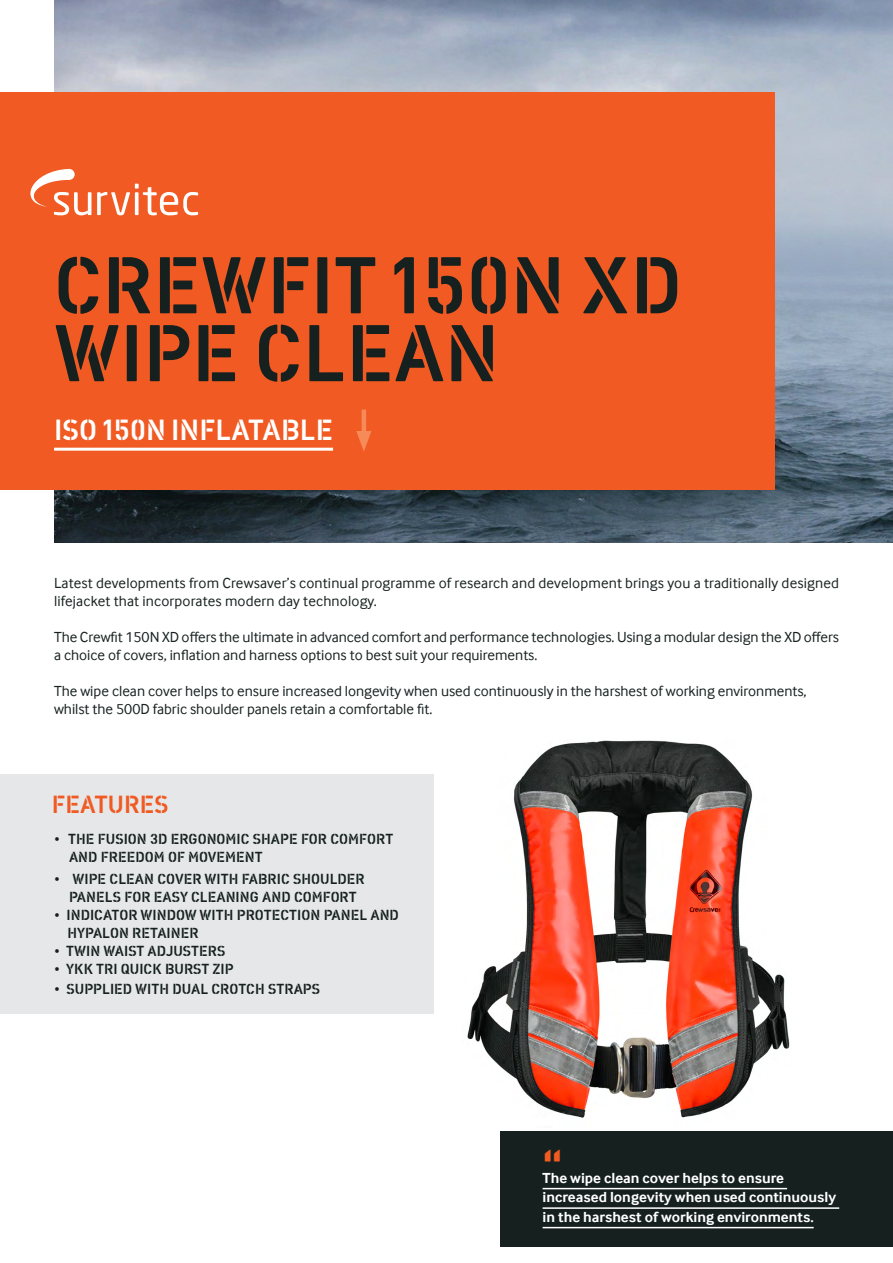
<style>
.page{position:relative;width:893px;height:1263px;background:#fff}
.page>*{position:absolute;margin:0;border:0;box-sizing:border-box;transform-origin:0 0}
.t1{font:82.5px/67.9px "Vtg Stencil DIN";color:#16211f}
.t2{font:48px "Vtg Stencil DIN";color:#f15a22}
.t3{font:30px "Vtg Stencil DIN";color:#fff}
.t4{font:25.5px "Vtg Stencil DIN";color:#f15a22}
.t5{font:15px/18px "Inter Face";color:#16211f}
.t6{font:15px/18px "Vtg Stencil DIN";color:#16211f}
.t7{font:700 15px/19.5px "Inter Face";color:#fff}
</style>
<div class="page">
<img style="left:54px;top:0;width:839px;height:542px">
<div style="left:0;top:93px;width:775px;height:397px;background:#f15a22"></div>
<hr style="left:362px;top:410px;width:4px;height:29px;background:#f68a58">
<svg style="left:356px;top:431px;width:15px;height:21px"></svg>
<div style="left:0;top:775px;width:434px;height:239px;background:#e6e7e8"></div>
<div style="left:500px;top:1131px;width:393px;height:116px;background:#16211f"></div>
<hr style="left:543px;top:1188px;width:244px;height:1px;background:#fff">
<hr style="left:543px;top:1207px;width:296px;height:2px;background:#fff">
<hr style="left:543px;top:1227px;width:271px;height:1px;background:#fff">
<img style="left:467px;top:740px;width:323px;height:378px">
<hr style="left:54px;top:448px;width:279px;height:3px;background:#fff">
<svg style="left:97px;top:184px;width:101px;height:31px"></svg>
<svg style="left:30px;top:169px;width:61px;height:46px"></svg>
<img style="left:589px;top:1036px;width:87px;height:64px">
<h1 class="t1" style="left:54px;top:254px;width:629px">CREWFIT 150N XD<br>WIPE CLEAN</h1>
<h3 class="t3" style="left:54px;top:412px;width:281px">ISO 150N INFLATABLE</h3>
<p class="t5" style="left:54px;top:576px;width:786px">Latest developments from Crewsaver’s continual programme of research and development brings you a traditionally designed lifejacket that incorporates modern day technology.</p>
<p class="t5" style="left:54px;top:630px;width:786px">The Crewfit 150N XD offers the ultimate in advanced comfort and performance technologies. Using a modular design the XD offers a choice of covers, inflation and harness options to best suit your requirements.</p>
<p class="t5" style="left:54px;top:684px;width:754px">The wipe clean cover helps to ensure increased longevity when used continuously in the harshest of working environments, whilst the 500D fabric shoulder panels retain a comfortable fit.</p>
<h3 class="t4" style="left:52px;top:790px;width:118px">FEATURES</h3>
<p class="t6" style="left:69px;top:830px;width:326px;text-indent:-15px">• THE FUSION 3D ERGONOMIC SHAPE FOR COMFORT<br>AND FREEDOM OF MOVEMENT</p>
<p class="t6" style="left:54px;top:871px;width:312px;text-align:center">• WIPE CLEAN COVER WITH FABRIC SHOULDER<br>PANELS FOR EASY CLEANING AND COMFORT</p>
<p class="t6" style="left:68px;top:907px;width:333px;text-indent:-14px">• INDICATOR WINDOW WITH PROTECTION PANEL AND<br>HYPALON RETAINER</p>
<p class="t6" style="left:54px;top:943px;width:173px">• TWIN WAIST ADJUSTERS</p>
<p class="t6" style="left:54px;top:961px;width:181px">• YKK TRI QUICK BURST ZIP</p>
<p class="t6" style="left:54px;top:980px;width:268px">• SUPPLIED WITH DUAL CROTCH STRAPS</p>
<h2 class="t2" style="left:543px;top:1138px;width:22px">“</h2>
<p class="t7" style="left:543px;top:1169px;width:295px">The wipe clean cover helps to ensure increased longevity when used continuously in the harshest of working environments.</p>
</div>
